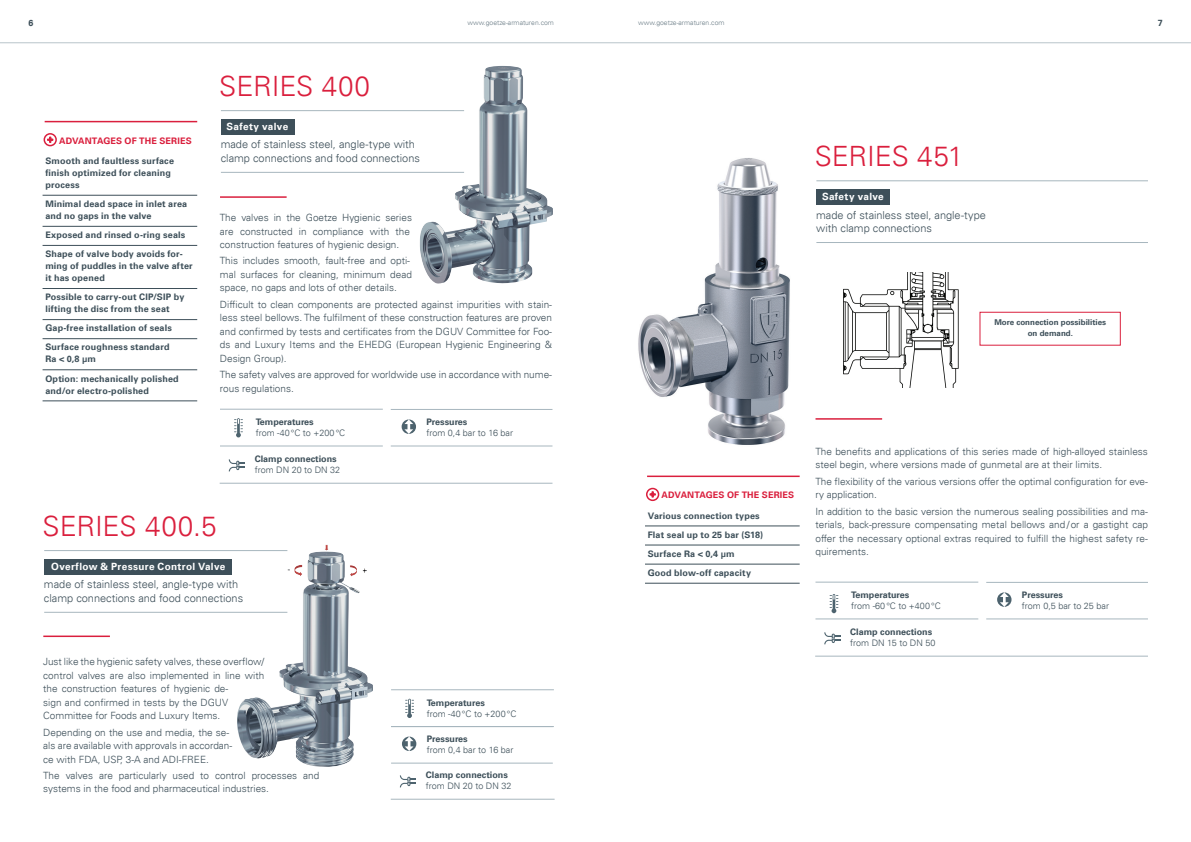
<style>
.page{position:relative;width:1191px;height:842px;background:#fff}
.page>*{position:absolute;margin:0;border:0;box-sizing:border-box;transform-origin:0 0}
.t1{font:300 28px "Univers";letter-spacing:-.005em;color:#da1f3d}
.t2{font:300 11px/13.7px "Univers";color:#3d4f59}
.t3{font:300 10px/13.5px "Univers";color:#3d4f59}
.t4{font:700 10px "Univers";letter-spacing:.035em;color:#fff}
.t5{font:700 9px/19.1px "Univers";letter-spacing:.015em;color:#3d4f59}
.t6{font:300 9px "Univers";color:#3d4f59}
.t7{font:700 9px "Univers";letter-spacing:.015em;color:#da1f3d}
.t8{font:700 9px "Univers";letter-spacing:-.015em;color:#3d4f59}
.t9{font:700 8.8px "Univers";color:#3d4f59}
.t10{font:700 8px/10.8px "Univers";color:#3d4f59;text-align:center}
.t11{font:300 6.8px "Univers";color:#697b85}
</style>
<div class="page">
<hr style="left:0;top:43px;width:1191px;height:1px;background:#a7b6be">
<svg style="left:234px;top:418px;width:9px;height:19px"></svg>
<hr style="left:220px;top:446px;width:163px;height:1px;background:#a7b6be">
<hr style="left:220px;top:409px;width:163px;height:1px;background:#a7b6be">
<hr style="left:220px;top:196px;width:67px;height:2px;background:#da1f3d">
<hr style="left:221px;top:172px;width:243px;height:1px;background:#a7b6be">
<hr style="left:221px;top:110px;width:243px;height:1px;background:#a7b6be">
<hr style="left:45px;top:121px;width:152px;height:1px;background:#da1f3d">
<svg style="left:401px;top:419px;width:15px;height:15px"></svg>
<hr style="left:391px;top:409px;width:161px;height:1px;background:#a7b6be">
<hr style="left:391px;top:446px;width:161px;height:1px;background:#a7b6be">
<svg style="left:229px;top:459px;width:16px;height:12px"></svg>
<hr style="left:220px;top:483px;width:332px;height:1px;background:#a7b6be">
<div style="left:44px;top:133px;width:13px;height:13px;border:2px solid #da1f3d;border-radius:50%"></div>
<svg style="left:47px;top:137px;width:6px;height:6px"></svg>
<img style="left:418px;top:66px;width:135px;height:218px">
<svg style="left:405px;top:699px;width:9px;height:19px"></svg>
<hr style="left:391px;top:726px;width:163px;height:1px;background:#a7b6be">
<hr style="left:391px;top:689px;width:163px;height:1px;background:#a7b6be">
<hr style="left:43px;top:635px;width:67px;height:2px;background:#da1f3d">
<hr style="left:44px;top:612px;width:243px;height:1px;background:#a7b6be">
<hr style="left:44px;top:550px;width:243px;height:1px;background:#a7b6be">
<svg style="left:400px;top:775px;width:16px;height:12px"></svg>
<hr style="left:391px;top:799px;width:163px;height:1px;background:#a7b6be">
<img style="left:236px;top:545px;width:137px;height:222px">
<svg style="left:402px;top:737px;width:14px;height:14px"></svg>
<hr style="left:391px;top:763px;width:162px;height:1px;background:#a7b6be">
<img style="left:638px;top:158px;width:152px;height:287px">
<svg style="left:829px;top:594px;width:9px;height:19px"></svg>
<hr style="left:815px;top:619px;width:163px;height:1px;background:#a7b6be">
<hr style="left:815px;top:582px;width:163px;height:1px;background:#a7b6be">
<hr style="left:815px;top:418px;width:67px;height:2px;background:#da1f3d">
<hr style="left:816px;top:242px;width:332px;height:1px;background:#a7b6be">
<hr style="left:816px;top:181px;width:332px;height:1px;background:#a7b6be">
<hr style="left:647px;top:476px;width:152px;height:1px;background:#da1f3d">
<svg style="left:997px;top:592px;width:14px;height:15px"></svg>
<hr style="left:986px;top:582px;width:162px;height:1px;background:#a7b6be">
<hr style="left:986px;top:619px;width:162px;height:1px;background:#a7b6be">
<svg style="left:824px;top:632px;width:16px;height:12px"></svg>
<hr style="left:815px;top:656px;width:333px;height:1px;background:#a7b6be">
<img style="left:843px;top:272px;width:116px;height:116px">
<div style="left:646px;top:488px;width:13px;height:13px;border:2px solid #da1f3d;border-radius:50%"></div>
<svg style="left:650px;top:491px;width:5px;height:6px"></svg>
<div style="left:44px;top:559px;width:187px;height:15px;background:#3d4f59"></div>
<hr style="left:43px;top:195px;width:154px;height:1px;background:#3d4f59">
<hr style="left:43px;top:226px;width:154px;height:1px;background:#3d4f59">
<hr style="left:43px;top:245px;width:154px;height:1px;background:#3d4f59">
<hr style="left:43px;top:288px;width:154px;height:1px;background:#3d4f59">
<hr style="left:43px;top:319px;width:154px;height:1px;background:#3d4f59">
<hr style="left:43px;top:338px;width:154px;height:1px;background:#3d4f59">
<hr style="left:43px;top:369px;width:154px;height:1px;background:#3d4f59">
<hr style="left:43px;top:401px;width:154px;height:1px;background:#3d4f59">
<hr style="left:645px;top:526px;width:154px;height:1px;background:#3d4f59">
<hr style="left:645px;top:545px;width:154px;height:1px;background:#3d4f59">
<hr style="left:645px;top:564px;width:154px;height:1px;background:#3d4f59">
<hr style="left:645px;top:583px;width:154px;height:1px;background:#3d4f59">
<div style="left:221px;top:119px;width:73px;height:15px;background:#3d4f59"></div>
<div style="left:816px;top:190px;width:74px;height:15px;background:#3d4f59"></div>
<div style="left:979px;top:312px;width:141px;height:34px;background:#fff;border:1px solid #da1f3d"></div>
<p class="t9" style="left:28px;top:17px;width:6px">6</p>
<p class="t11" style="left:467px;top:18px;width:88px">www.goetze-armaturen.com</p>
<p class="t11" style="left:638px;top:18px;width:88px">www.goetze-armaturen.com</p>
<p class="t9" style="left:1157px;top:17px;width:6px">7</p>
<h1 class="t1" style="left:219px;top:69px;width:152px">Series 400</h1>
<p class="t7" style="left:59px;top:135px;width:134px">Advantag es of the seri es</p>
<p class="t4" style="left:227px;top:121px;width:63px">Safety valve</p>
<p class="t2" style="left:221px;top:138px;width:196px">made of stainless steel, angle-type with</p>
<p class="t5" style="left:45px;top:151px;width:130px">Smooth and faultless surface</p>
<p class="t2" style="left:221px;top:151px;width:201px">clamp connections and food connections</p>
<p class="t5" style="left:45px;top:167px;width:127px;line-height:12px">finish optimized for cleaning process</p>
<p class="t5" style="left:45px;top:198px;width:143px;line-height:12px">Minimal dead space in inlet area and no gaps in the valve</p>
<p class="t5" style="left:45px;top:225px;width:141px">Exposed and rinsed o-ring seals<br>Shape of valve body avoids for-</p>
<p class="t5" style="left:45px;top:260px;width:149px;line-height:12px">ming of puddles in the valve after it has opened</p>
<p class="t5" style="left:45px;top:291px;width:140px;line-height:12px">Possible to carry-out CIP/SIP by lifting the disc from the seat</p>
<p class="t5" style="left:45px;top:319px;width:128px">Gap-free installation of seals<br>Surface roughness standard</p>
<p class="t5" style="left:45px;top:350px;width:135px">Ra &lt; 0,8 μm<br>Option: mechanically polished</p>
<p class="t5" style="left:45px;top:381px;width:105px">and/or electro-polished</p>
<p class="t3" style="left:220px;top:211px;width:194px">The valves in the Goetze Hygienic series are constructed in compliance with the construction features of hygienic design.</p>
<p class="t3" style="left:220px;top:254px;width:193px">This includes smooth, fault-free and opti&shy;mal surfaces for cleaning, minimum dead space, no gaps and lots of other details.</p>
<p class="t3" style="left:220px;top:297px;width:334px;text-align:justify">D ifficult to clean components are protected against impurities with stain&shy;less steel bellows. The fulfilment of these construction features are proven and confirmed by tests and certificates from the DG UV Committee for Foo&shy;ds and Luxury Items and the EHEDG</p>
<p class="t3" style="left:396px;top:338px;width:157px">(European Hygienic Engineering &amp;</p>
<p class="t3" style="left:220px;top:350px;width:333px;line-height:16.3px">Design G roup).<br>The safety valves are approved for worldwide use in accordance with nume-</p>
<p class="t3" style="left:220px;top:381px;width:75px">rous regulations.</p>
<p class="t8" style="left:256px;top:417px;width:60px">Temperatures</p>
<p class="t6" style="left:256px;top:428px;width:91px">from -40°C to +200°C</p>
<p class="t5" style="left:255px;top:449px;width:84px">Clamp connections</p>
<p class="t6" style="left:255px;top:464px;width:87px">from DN 20 to DN 32</p>
<h1 class="t1" style="left:43px;top:509px;width:176px">Series 400.5</h1>
<p class="t4" style="left:51px;top:561px;width:176px">Overflow &amp; Pressure Control Valve</p>
<p class="t2" style="left:44px;top:578px;width:201px">made of stainless steel, angle-type with clamp connections and food connections</p>
<p class="t3" style="left:43px;top:655px;width:222px">Just like the hygienic safety valves, these overflow/ control valves are also implemented in line with the construction features of hygienic de-<br>sign and confirmed in tests by the DG UV Committee for Foods and Luxury Items.</p>
<p class="t3" style="left:43px;top:725px;width:191px">Depending on the use and media, the se&shy;als are available with approvals in accordan&shy;ce with FDA</p>
<p class="t3" style="left:98px;top:752px;width:91px">, USP, 3-A and ADI-FREE</p>
<p class="t3" style="left:43px;top:751px;width:278px;line-height:16.3px;text-indent:163px">.<br>The valves are particularly used to control processes and</p>
<p class="t3" style="left:43px;top:782px;width:227px">systems in the food and pharmaceutical industries.</p>
<p class="t5" style="left:426px;top:412px;width:42px">Pressures</p>
<p class="t6" style="left:426px;top:427px;width:88px">from 0,4 bar to 16 bar</p>
<p class="t8" style="left:427px;top:697px;width:60px">Temperatures</p>
<p class="t6" style="left:427px;top:708px;width:91px">from -40°C to +200°C</p>
<p class="t5" style="left:427px;top:729px;width:42px">Pressures</p>
<p class="t6" style="left:427px;top:744px;width:88px">from 0,4 bar to 16 bar</p>
<p class="t5" style="left:426px;top:765px;width:84px">Clamp connections</p>
<p class="t6" style="left:426px;top:780px;width:87px">from DN 20 to DN 32</p>
<h1 class="t1" style="left:814px;top:139px;width:150px">Series 451</h1>
<p class="t4" style="left:822px;top:191px;width:63px">Safety valve</p>
<p class="t2" style="left:816px;top:208px;width:171px">made of stainless steel, angle-type with clamp connections</p>
<p class="t10" style="left:994px;top:317px;width:113px">More connection possibilities on demand.</p>
<p class="t7" style="left:661px;top:490px;width:134px">Advantag es of the seri es</p>
<p class="t5" style="left:648px;top:506px;width:117px">Various connection types<br>Flat seal up to 25 bar (S18)<br>Surface Ra &lt; 0,4 μm<br>Good blow-off capacity</p>
<p class="t3" style="left:815px;top:445px;width:334px">The benefits and applications of this series made of high-alloyed stainless steel begin, where versions made of gunmetal are at their limits.</p>
<p class="t3" style="left:815px;top:474px;width:334px">The flexibility of the various versions offer the optimal configuration for eve&shy;ry application.</p>
<p class="t3" style="left:815px;top:504px;width:334px;text-align:justify">I n addition to the basic version the numerous sealing possibilities and ma&shy;terials, back-pressure compensating metal bellows and/or a gastight cap offer the necessary optional extras required to fulfill the highest safety re&shy;quirements.</p>
<p class="t8" style="left:851px;top:590px;width:60px">Temperatures</p>
<p class="t6" style="left:851px;top:601px;width:91px">from -60°C to +400°C</p>
<p class="t5" style="left:850px;top:622px;width:84px">Clamp connections</p>
<p class="t6" style="left:850px;top:637px;width:87px">from DN 15 to DN 50</p>
<p class="t5" style="left:1022px;top:585px;width:42px">Pressures</p>
<p class="t6" style="left:1022px;top:600px;width:89px">from 0,5 bar to 25 bar</p>
</div>
